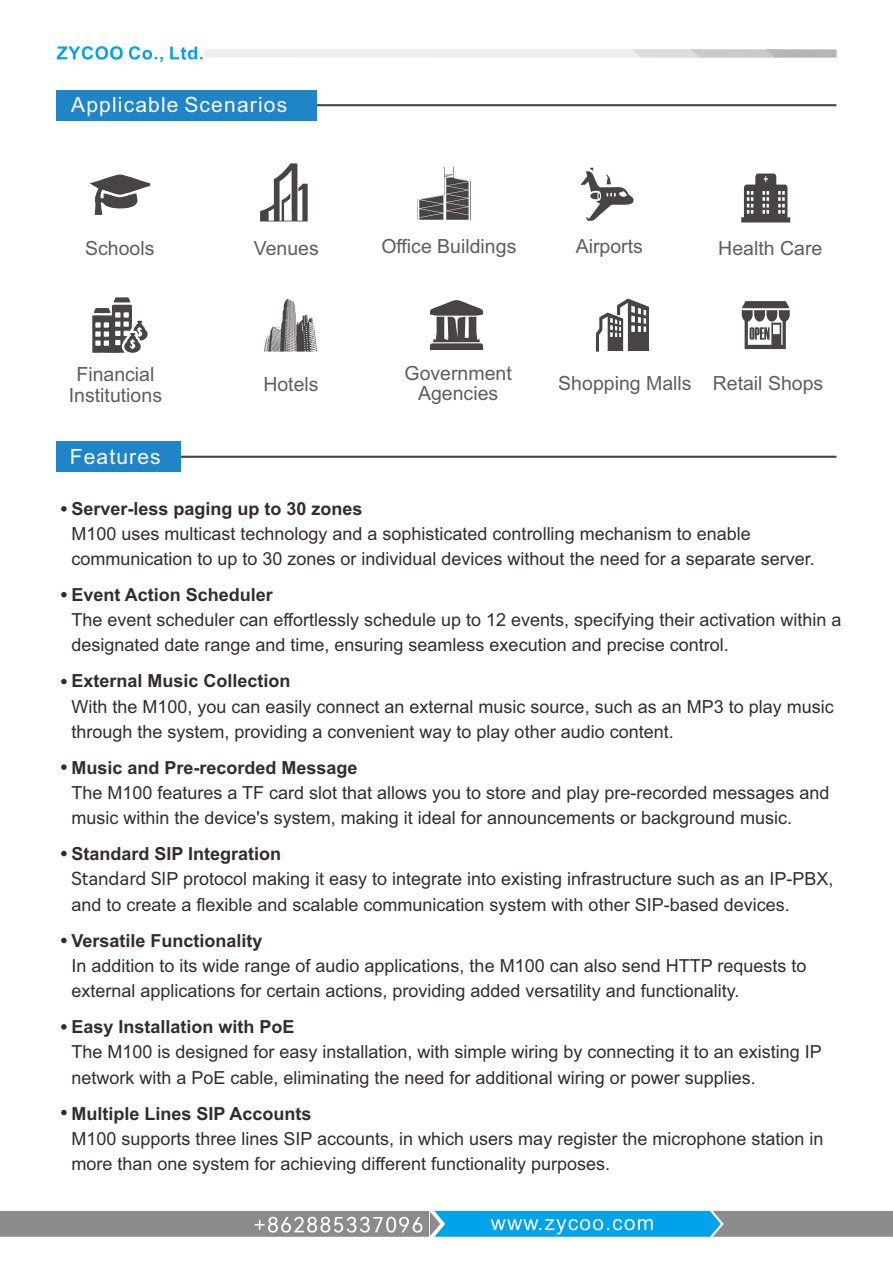
<style>
.page{position:relative;width:893px;height:1263px;background:#fff}
.page>*{position:absolute;margin:0;border:0;box-sizing:border-box;transform-origin:0 0}
.t1{font:21px "Arial";letter-spacing:.055em;color:#fefefe}
.t2{font:19.5px/21.5px "Arial";color:#5f5d5d;text-align:center}
.t3{font:18px/25.2px "Arial";color:#332c2b}
.t4{font:700 18px "Arial";color:#332c2b}
.s1{font-weight:700}
.s2{font-family:"Harmony OS Sans SC"}
</style>
<div class="page">
<svg style="left:92px;top:297px;width:56px;height:56px"></svg>
<svg style="left:580px;top:168px;width:54px;height:53px"></svg>
<svg style="left:596px;top:299px;width:53px;height:53px"></svg>
<svg style="left:430px;top:300px;width:53px;height:50px"></svg>
<svg style="left:418px;top:167px;width:53px;height:53px"></svg>
<svg style="left:264px;top:299px;width:53px;height:53px"></svg>
<svg style="left:57px;top:46px;width:780px;height:16px"></svg>
<svg style="left:0;top:1211px;width:893px;height:26px;background:#6d9aaf"></svg>
<svg style="left:90px;top:174px;width:60px;height:41px"></svg>
<svg style="left:260px;top:163px;width:48px;height:59px"></svg>
<hr style="left:167px;top:104px;width:669px;height:2px;background:#474443">
<div style="left:57px;top:90px;width:260px;height:31px;background:#1f85c8"></div>
<hr style="left:167px;top:456px;width:669px;height:2px;background:#474443">
<div style="left:57px;top:441px;width:124px;height:31px;background:#1f85c8"></div>
<svg style="left:61px;top:506px;width:6px;height:6px"></svg>
<svg style="left:61px;top:592px;width:6px;height:5px"></svg>
<svg style="left:61px;top:679px;width:6px;height:5px"></svg>
<svg style="left:61px;top:764px;width:6px;height:6px"></svg>
<svg style="left:61px;top:851px;width:6px;height:5px"></svg>
<svg style="left:61px;top:938px;width:6px;height:5px"></svg>
<svg style="left:61px;top:1024px;width:6px;height:5px"></svg>
<svg style="left:61px;top:1110px;width:6px;height:5px"></svg>
<svg style="left:741px;top:174px;width:49px;height:48px"></svg>
<svg style="left:742px;top:301px;width:48px;height:48px"></svg>
<p class="t1" style="left:71px;top:96px;width:217px">Applicable Scenarios</p>
<p class="t2" style="left:85px;top:239px;width:71px">Schools</p>
<p class="t2" style="left:254px;top:239px;width:67px">Venues</p>
<p class="t2" style="left:69px;top:365px;width:95px">Financial<br>Institutions</p>
<p class="t1" style="left:70px;top:449px;width:93px">Features</p>
<p class="t2" style="left:263px;top:376px;width:57px">Hotels</p>
<p class="t2" style="left:381px;top:237px;width:136px">Office Buildings</p>
<p class="t2" style="left:404px;top:364px;width:109px;line-height:20.2px">Government<br>Agencies</p>
<p class="t2" style="left:576px;top:237px;width:69px">Airports</p>
<p class="t2" style="left:718px;top:239px;width:106px">Health Care</p>
<p class="t2" style="left:558px;top:374px;width:135px">Shopping Malls</p>
<p class="t2" style="left:713px;top:374px;width:112px">Retail Shops</p>
<p class="t4" style="left:71px;top:501px;width:293px">Server-less paging up to 30 zones</p>
<p class="t3" style="left:71px;top:523px;width:745px">M100 uses multicast technology and a sophisticated controlling mechanism to enable communication to up to 30 zones or individual devices without the need for a separate server.</p>
<p class="t4" style="left:71px;top:588px;width:203px">Event Action Scheduler</p>
<p class="t3" style="left:71px;top:609px;width:771px">The event scheduler can effortlessly schedule up to 12 events, specifying their activation within a designated date range and time, ensuring seamless execution and precise control.</p>
<p class="t4" style="left:71px;top:674px;width:221px">External Music Collection</p>
<p class="t3" style="left:71px;top:695px;width:764px">With the M100, you can easily connect an external music source, such as an MP3 to play music through the system, providing a convenient way to play other audio content.</p>
<p class="t4" style="left:71px;top:761px;width:288px">Music and Pre-recorded Message</p>
<p class="t3" style="left:71px;top:782px;width:760px">The M100 features a TF card slot that allows you to store and play pre-recorded messages and music within the device's system, making it ideal for announcements or background music.</p>
<p class="t3" style="left:71px;top:843px;width:763px"><span class="s1">Standard SIP Integration<br></span><span class="s2">Standard SI</span>P protocol making it easy to integrate into existing infrastructure such as an IP-PBX, and to create a flexible and scalable communication system with other SIP-based devices.</p>
<p class="t4" style="left:71px;top:933px;width:193px">Versatile Functionality</p>
<p class="t3" style="left:71px;top:955px;width:737px">In addition to its wide range of audio applications, the M100 can also send HTTP requests to external applications for certain actions, providing added versatility and functionality.</p>
<p class="t4" style="left:71px;top:1020px;width:225px">Easy Installation with PoE</p>
<p class="t3" style="left:71px;top:1041px;width:752px">The M100 is designed for easy installation, with simple wiring by connecting it to an existing IP network with a PoE cable, eliminating the need for additional wiring or power supplies.</p>
<p class="t4" style="left:71px;top:1106px;width:242px">Multiple Lines SIP Accounts</p>
<p class="t3" style="left:71px;top:1127px;width:754px">M100 supports three lines SIP accounts, in which users may register the microphone station in more than one system for achieving different functionality purposes.</p>
</div>
